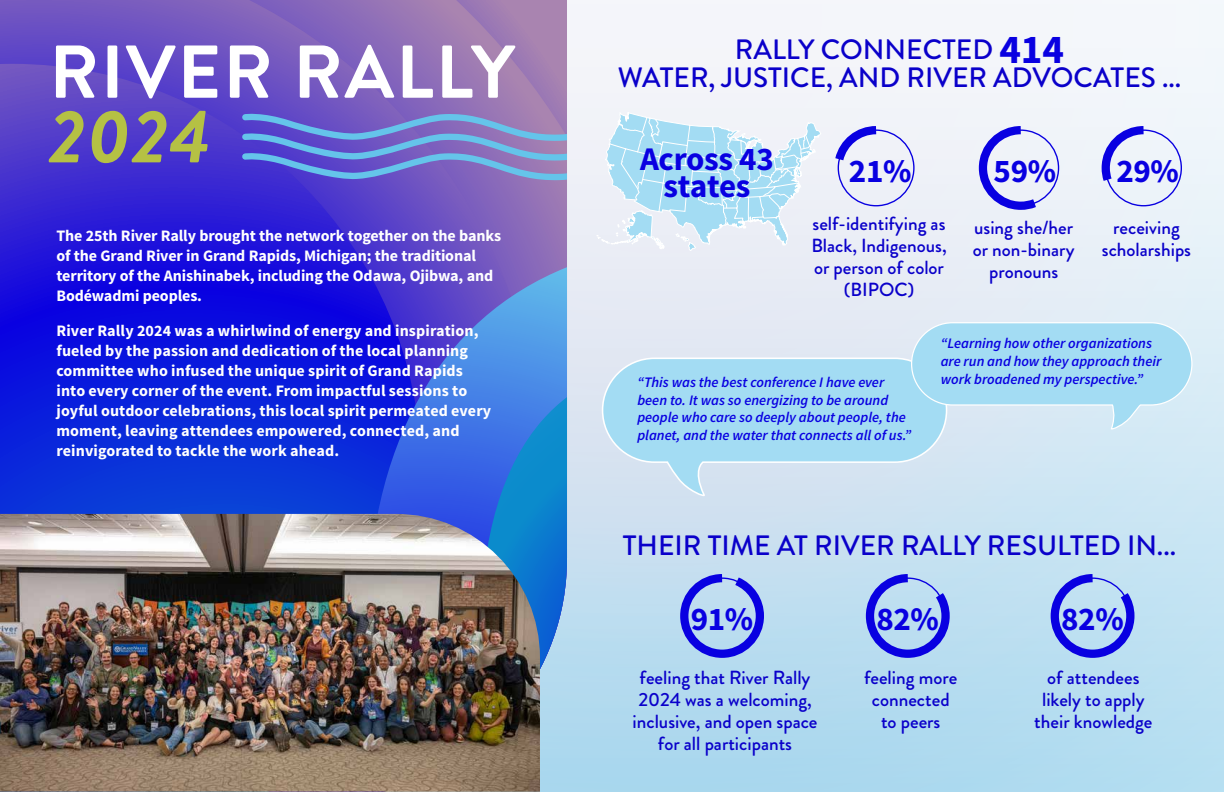
<style>
.page{position:relative;width:1224px;height:792px;background:#fff}
.page>*{position:absolute;margin:0;border:0;box-sizing:border-box;transform-origin:0 0}
.t1{font:700 74.6px "Brandon Grotesque";letter-spacing:.025em;color:#fff}
.t2{font:italic 700 74.6px "Brandon Grotesque";color:#b5c144}
.t3{font:700 33.1px/27.3px "Source Sans Pro";letter-spacing:-.01em;color:#0900e1;text-align:center}
.t4{font:500 28px/27.8px "Brandon Grotesque";color:#0a00ca;text-align:center}
.t5{font:500 19px/22px "Brandon Grotesque";color:#0a00ca;text-align:center}
.t6{font:700 16px/20px "Source Sans Pro";letter-spacing:.01em;color:#fff}
.t7{font:700 16px/20px "Source Sans Pro";letter-spacing:-.01em;color:#fff}
.t8{font:italic 600 14.5px/17.8px "Source Sans Pro";color:#0900e1}
.s1{font-family:"Source Sans Pro";font-weight:700;font-size:41px;color:#0900e1}
</style>
<div class="page">
<div style="left:0;top:0;width:1224px;height:792px;background:linear-gradient(to bottom,#fbf3f8,#b0daef)"></div>
<svg style="left:601px;top:357px;width:347px;height:140px;background:#b3def2"></svg>
<svg style="left:910px;top:321px;width:283px;height:109px;background:#b2e0f3"></svg>
<svg style="left:0;top:0;width:541px;height:267px;background:#8264bb"></svg>
<svg style="left:0;top:64px;width:421px;height:450px;background:#2627d5"></svg>
<svg style="left:343px;top:267px;width:224px;height:247px;background:#3952dc"></svg>
<svg style="left:471px;top:397px;width:96px;height:63px;background:#317ede"></svg>
<svg style="left:442px;top:460px;width:125px;height:332px;background:#448edd"></svg>
<svg style="left:239px;top:109px;width:328px;height:73px;background:#7175ca"></svg>
<img style="left:0;top:514px;width:540px;height:278px">
<svg style="left:862px;top:570px;width:92px;height:92px;background:#98b1ed"></svg>
<svg style="left:676px;top:570px;width:92px;height:92px;background:#95acec"></svg>
<svg style="left:1047px;top:570px;width:92px;height:92px;background:#9ab3ee"></svg>
<svg style="left:595px;top:105px;width:227px;height:162px"></svg>
<svg style="left:829px;top:122px;width:55px;height:47px"></svg>
<svg style="left:975px;top:122px;width:70px;height:92px"></svg>
<svg style="left:1097px;top:122px;width:55px;height:68px"></svg>
<h1 class="t1" style="left:49px;top:20px;width:467px">RIVER RALLY</h1>
<h1 class="t2" style="left:49px;top:84px;width:163px">2024</h1>
<p class="t7" style="left:56px;top:226px;width:446px">The 25th River Rally brought the network together on the banks of the Grand River in Grand Rapids, Michigan; the traditional territory of the Anishinabek, including the Odawa, Ojibwa, and Bodéwadmi peoples.</p>
<p class="t6" style="left:56px;top:321px;width:436px">River Rally 2024 was a whirlwind of energy and inspiration, fueled by the passion and dedication of the local planning committee who infused the unique spirit of Grand Rapids into every corner of the event. From impactful sessions to joyful outdoor celebrations, this local spirit permeated every moment, leaving attendees empowered, connected, and reinvigorated to tackle the work ahead.</p>
<h3 class="t4" style="left:618px;top:36px;width:565px">RALLY CONNECTED <span class="s1">414<br></span>WATER, JUSTICE, AND RIVER ADVOCATES ...</h3>
<h2 class="t3" style="left:640px;top:146px;width:135px">Across 43 states</h2>
<h2 class="t3" style="left:849px;top:158px;width:64px">21%</h2>
<p class="t5" style="left:811px;top:213px;width:137px">self-identifying as<br>Black, Indigenous, or person of color (BIPOC)</p>
<h2 class="t3" style="left:994px;top:158px;width:64px">59%</h2>
<p class="t5" style="left:973px;top:217px;width:103px">using she/her or non-binary pronouns</p>
<h2 class="t3" style="left:1116px;top:158px;width:64px">29%</h2>
<p class="t5" style="left:1102px;top:217px;width:91px">receiving scholarships</p>
<p class="t8" style="left:637px;top:373px;width:275px">“This was the best conference I have ever been to. It was so energizing to be around people who care so deeply about people, the planet, and the water that connects all of us.”</p>
<p class="t8" style="left:941px;top:335px;width:222px">“Learning how other organizations are run and how they approach their work broadened my perspective.”</p>
<h3 class="t4" style="left:623px;top:532px;width:555px">THEIR TIME AT RIVER RALLY RESULTED IN...</h3>
<h2 class="t3" style="left:691px;top:606px;width:64px">91%</h2>
<p class="t5" style="left:633px;top:666px;width:187px">feeling that River Rally<br>2024 was a welcoming, inclusive, and open space for all participants</p>
<h2 class="t3" style="left:876px;top:606px;width:64px">82%</h2>
<p class="t5" style="left:864px;top:666px;width:95px">feeling more connected to peers</p>
<h2 class="t3" style="left:1061px;top:606px;width:64px">82%</h2>
<p class="t5" style="left:1034px;top:666px;width:120px">of attendees likely to apply their knowledge</p>
</div>
